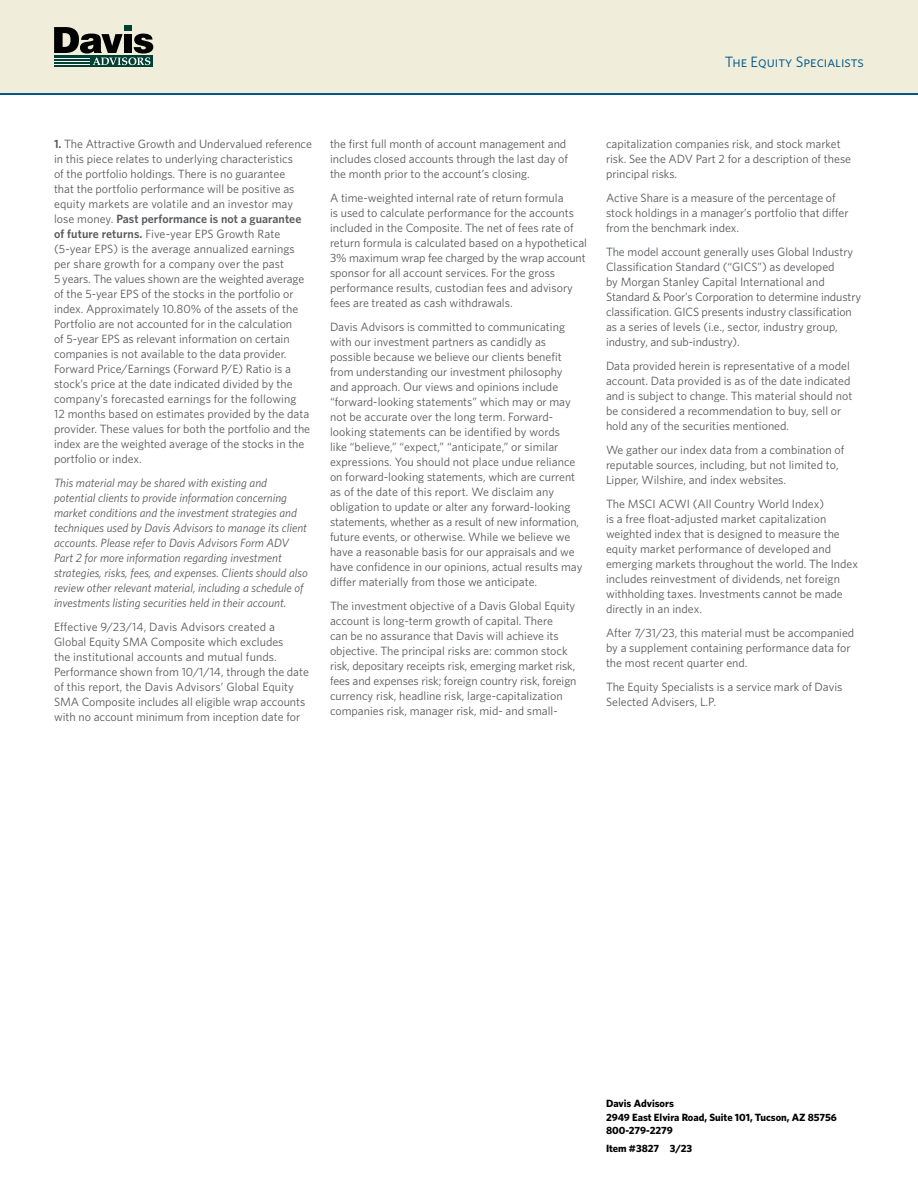
<style>
.page{position:relative;width:918px;height:1188px;background:#fff}
.page>*{position:absolute;margin:0;border:0;box-sizing:border-box;transform-origin:0 0}
.t1{font:15px "Whitney";color:#005689}
.Footnotes{font:12px/15px "Whitney";color:#58595b}
.t2{font:italic 12px/15px "Whitney";color:#58595b}
.t3{font:700 10.5px/13.5px "Whitney";color:#000}
.s1{font-weight:600}
</style>
<div class="page">
<div style="left:0;top:0;width:918px;height:94px;background:#f0eedb"></div>
<div style="left:124px;top:25px;width:8px;height:6px;background:#004133"></div>
<div style="left:54px;top:56px;width:99px;height:11px;background:#004133"></div>
<svg style="left:54px;top:27px;width:99px;height:38px"></svg>
<hr style="left:0;top:94px;width:918px;height:1px;background:#005689">
<p class="t1" style="left:725px;top:52px;width:141px">The Equity Specialists</p>
<p class="Footnotes" style="left:54px;top:136px;width:259px"><span class="s1">1.</span> The Attractive Growth and Undervalued reference in this piece relates to underlying characteristics<br>of the portfolio holdings. There is no guarantee<br>that the portfolio performance will be positive as equity markets are volatile and an investor may lose money. <span class="s1">Past performance is not a guarantee of future returns.</span> Five-year EPS Growth Rate (5‑year EPS) is the average annualized earnings per share growth for a company over the past<br>5 years. The values shown are the weighted average of the 5-year EPS of the stocks in the portfolio or index. Approximately 10.80% of the assets of the Portfolio are not accounted for in the calculation<br>of 5-year EPS as relevant information on certain companies is not available to the data provider.<br>Forward Price/Earnings (Forward P/E) Ratio is a stock’s price at the date indicated divided by the company’s forecasted earnings for the following<br>12 months based on estimates provided by the data provider. These values for both the portfolio and the index are the weighted average of the stocks in the portfolio or index.</p>
<p class="t2" style="left:54px;top:475px;width:255px">This material may be shared with existing and potential clients to provide information concerning market conditions and the investment strategies and techniques used by Davis Advisors to manage its client accounts. Please refer to Davis Advisors Form ADV Part 2 for more information regarding investment strategies, risks, fees, and expenses. Clients should also review other relevant material, including a schedule of investments listing securities held in their account.</p>
<p class="Footnotes" style="left:54px;top:619px;width:256px">Effective 9/23/14, Davis Advisors created a Global Equity SMA Composite which excludes<br>the institutional accounts and mutual funds.<br>Performance shown from 10/1/14, through the date of this report, the Davis Advisors’ Global Equity SMA Composite includes all eligible wrap accounts with no account minimum from inception date for</p>
<p class="Footnotes" style="left:330px;top:136px;width:240px">the first full month of account management and includes closed accounts through the last day of the month prior to the account’s closing.</p>
<p class="Footnotes" style="left:330px;top:190px;width:259px">A time-weighted internal rate of return formula<br>is used to calculate performance for the accounts included in the Composite. The net of fees rate of return formula is calculated based on a hypothetical 3% maximum wrap fee charged by the wrap account sponsor for all account services. For the gross performance results, custodian fees and advisory fees are treated as cash withdrawals.</p>
<p class="Footnotes" style="left:330px;top:319px;width:254px">Davis Advisors is committed to communicating with our investment partners as candidly as possible because we believe our clients benefit from understanding our investment philosophy and approach. Our views and opinions include “forward-looking statements” which may or may not be accurate over the long term. Forward&shy;looking statements can be identified by words<br>like “believe,” “expect,” “anticipate,” or similar expressions. You should not place undue reliance on forward-looking statements, which are current as of the date of this report. We disclaim any obligation to update or alter any forward-looking statements, whether as a result of new information, future events, or otherwise. While we believe we have a reasonable basis for our appraisals and we have confidence in our opinions, actual results may differ materially from those we anticipate.</p>
<p class="Footnotes" style="left:330px;top:598px;width:248px">The investment objective of a Davis Global Equity account is long-term growth of capital. There<br>can be no assurance that Davis will achieve its objective. The principal risks are: common stock risk, depositary receipts risk, emerging market risk, fees and expenses risk; foreign country risk, foreign currency risk, headline risk, large-capitalization companies risk, manager risk, mid- and small-</p>
<p class="Footnotes" style="left:606px;top:136px;width:247px">capitalization companies risk, and stock market risk. See the ADV Part 2 for a description of these principal risks.</p>
<p class="Footnotes" style="left:606px;top:190px;width:244px">Active Share is a measure of the percentage of stock holdings in a manager’s portfolio that differ from the benchmark index.</p>
<p class="Footnotes" style="left:606px;top:244px;width:257px">The model account generally uses Global Industry Classification Standard (“GICS”) as developed<br>by Morgan Stanley Capital International and Standard &amp; Poor’s Corporation to determine industry classification. GICS presents industry classification as a series of levels (i.e., sector, industry group, industry, and sub-industry).</p>
<p class="Footnotes" style="left:606px;top:358px;width:248px">Data provided herein is representative of a model account. Data provided is as of the date indicated and is subject to change. This material should not be considered a recommendation to buy, sell or hold any of the securities mentioned.</p>
<p class="Footnotes" style="left:606px;top:442px;width:240px">We gather our index data from a combination of reputable sources, including, but not limited to,<br>Lipper, Wilshire, and index websites.</p>
<p class="Footnotes" style="left:606px;top:496px;width:254px">The MSCI ACWI (All Country World Index)<br>is a free float-adjusted market capitalization weighted index that is designed to measure the equity market performance of developed and emerging markets throughout the world. The Index includes reinvestment of dividends, net foreign withholding taxes. Investments cannot be made directly in an index.</p>
<p class="Footnotes" style="left:606px;top:625px;width:250px">After 7/31/23, this material must be accompanied by a supplement containing performance data for the most recent quarter end.</p>
<p class="Footnotes" style="left:606px;top:679px;width:238px">The Equity Specialists is a service mark of Davis<br>Selected Advisers, L.P.</p>
<p class="t3" style="left:606px;top:1096px;width:232px">Davis Advisors<br>2949 East Elvira Road, Suite 101, Tucson, AZ 85756<br>800-279-2279</p>
<p class="t3" style="left:606px;top:1141px;width:88px">Item #3827 3/23</p>
</div>
